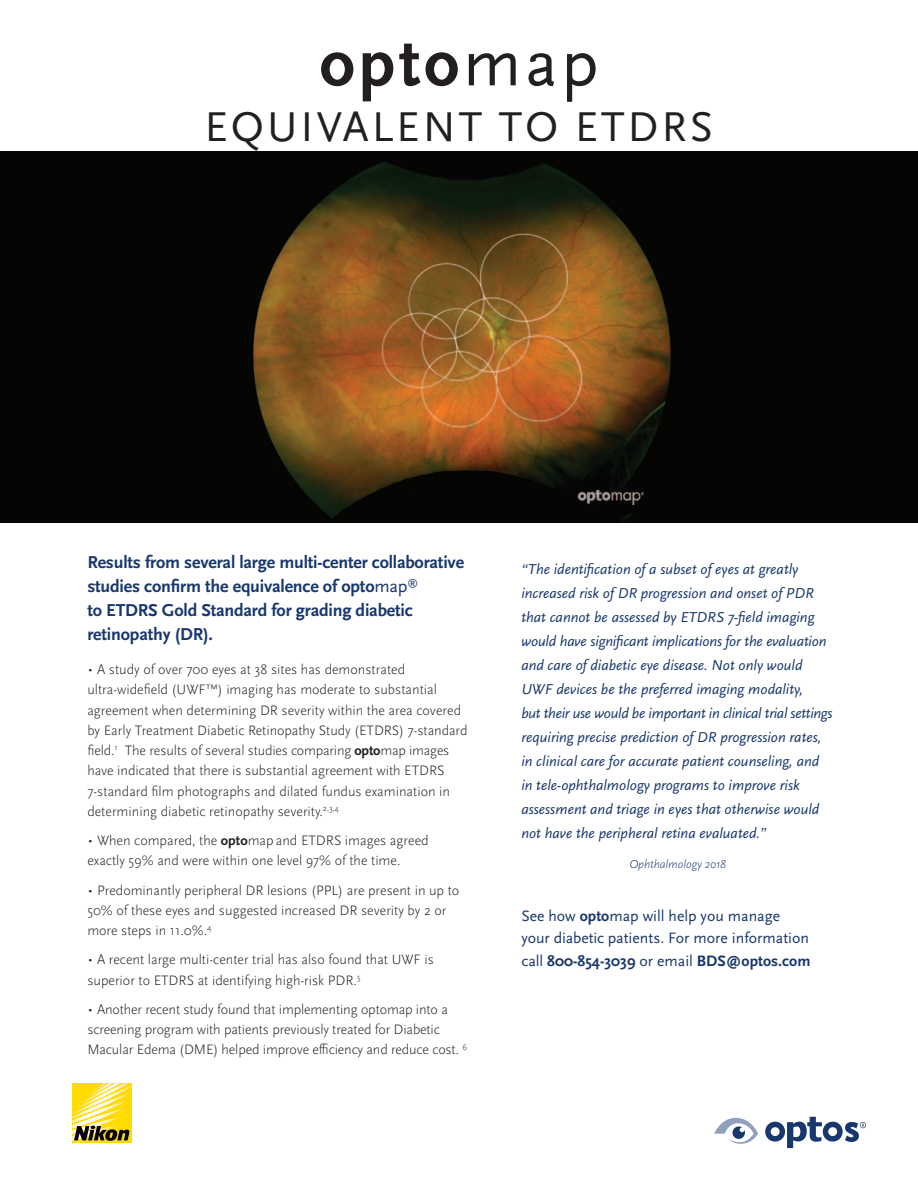
<style>
.page{position:relative;width:918px;height:1188px;background:#fff}
.page>*{position:absolute;margin:0;border:0;box-sizing:border-box;transform-origin:0 0}
.t1{font:700 69px "Scala Sans OT";color:#231f20}
.t2{font:43.5px "Scala Sans OT";letter-spacing:.07em;color:#231f20}
.t3{font:700 18px/24px "Scala Sans OT";letter-spacing:-.01em;color:#18376c}
.t4{font:15.75px/22.5px "Scala Sans OT";color:#18376c}
.t5{font:italic 15px/24px "Scala Sans OT";color:#18376c}
.t6{font:300 14.25px/20.2px "Scala Sans OT";color:#231f20}
.t7{font:italic 300 12px "Scala Sans OT";letter-spacing:-.01em;color:#18376c}
.s1{font-weight:400}
.s2{font-size:16.5px}
.s3{font-weight:700}
</style>
<div class="page">
<img style="left:0;top:152px;width:918px;height:370px">
<img style="left:577px;top:490px;width:66px;height:14px">
<div style="left:72px;top:1083px;width:60px;height:60px;background:#ffdc01"></div>
<img style="left:72px;top:1134px;width:2px;height:7px">
<img style="left:72px;top:1123px;width:45px;height:5px">
<img style="left:72px;top:1118px;width:46px;height:5px">
<img style="left:72px;top:1114px;width:49px;height:4px">
<img style="left:72px;top:1086px;width:60px;height:28px">
<img style="left:76px;top:1083px;width:52px;height:26px">
<img style="left:81px;top:1083px;width:39px;height:20px">
<img style="left:87px;top:1083px;width:26px;height:15px">
<img style="left:92px;top:1083px;width:15px;height:9px">
<svg style="left:74px;top:1126px;width:56px;height:15px"></svg>
<svg style="left:714px;top:1117px;width:44px;height:27px"></svg>
<svg style="left:765px;top:1117px;width:101px;height:31px"></svg>
<p class="t1" style="left:319px;top:35px;width:281px">opto<span class="s1">map</span></p>
<p class="t2" style="left:205px;top:109px;width:510px">EQUIVALENT TO ETDRS</p>
<p class="t3" style="left:87px;top:552px;width:378px">Results from several large multi-center collaborative studies confirm the equivalence of opto<span class="s1">map</span><sup>®<br></sup>to ETDRS Gold Standard for grading diabetic retinopathy (DR).</p>
<p class="t6" style="left:87px;top:661px;width:382px"><span class="s2">•</span> A study of over 700 eyes at 38 sites has demonstrated ultra-widefield (UWF™) imaging has moderate to substantial agreement when determining DR severity within the area covered by Early Treatment Diabetic Retinopathy Study (ETDRS) 7-standard field.<sup>1</sup> The results of several studies comparing <span class="s3">opto</span>map images have indicated that there is substantial agreement with ETDRS 7-standard film photographs and dilated fundus examination in determining diabetic retinopathy severity.<sup>2,3,4</sup></p>
<p class="t6" style="left:87px;top:832px;width:343px"><span class="s2">•</span> When compared, the <span class="s3">opto</span>map and ETDRS images agreed exactly 59% and were within one level 97% of the time.</p>
<p class="t6" style="left:87px;top:881px;width:374px"><span class="s2">•</span> Predominantly peripheral DR lesions (PPL) are present in up to<br>50% of these eyes and suggested increased DR severity by 2 or more steps in 11.0%.<sup>4</sup></p>
<p class="t6" style="left:87px;top:951px;width:348px"><span class="s2">•</span> A recent large multi-center trial has also found that UWF is superior to ETDRS at identifying high-risk PDR.<sup>5</sup></p>
<p class="t6" style="left:87px;top:1000px;width:381px"><span class="s2">•</span> Another recent study found that implementing optomap into a screening program with patients previously treated for Diabetic<br>Macular Edema (DME) helped improve efficiency and reduce cost. <sup>6</sup></p>
<p class="t5" style="left:521px;top:558px;width:313px">“The identification of a subset of eyes at greatly increased risk of DR progression and onset of PDR that cannot be assessed by ETDRS 7-field imaging would have significant implications for the evaluation and care of diabetic eye disease. Not only would UWF devices be the preferred imaging modality,<br>but their use would be important in clinical trial settings requiring precise prediction of DR progression rates, in clinical care for accurate patient counseling, and in tele-ophthalmology programs to improve risk assessment and triage in eyes that otherwise would not have the peripheral retina evaluated.”</p>
<p class="t7" style="left:629px;top:856px;width:98px">Ophthalmology 2018</p>
<p class="t4" style="left:521px;top:906px;width:291px">See how <span class="s3">opto</span>map will help you manage your diabetic patients. For more information call <span class="s3">800-854-3039</span> or email <span class="s3">BDS@optos.com</span></p>
</div>
